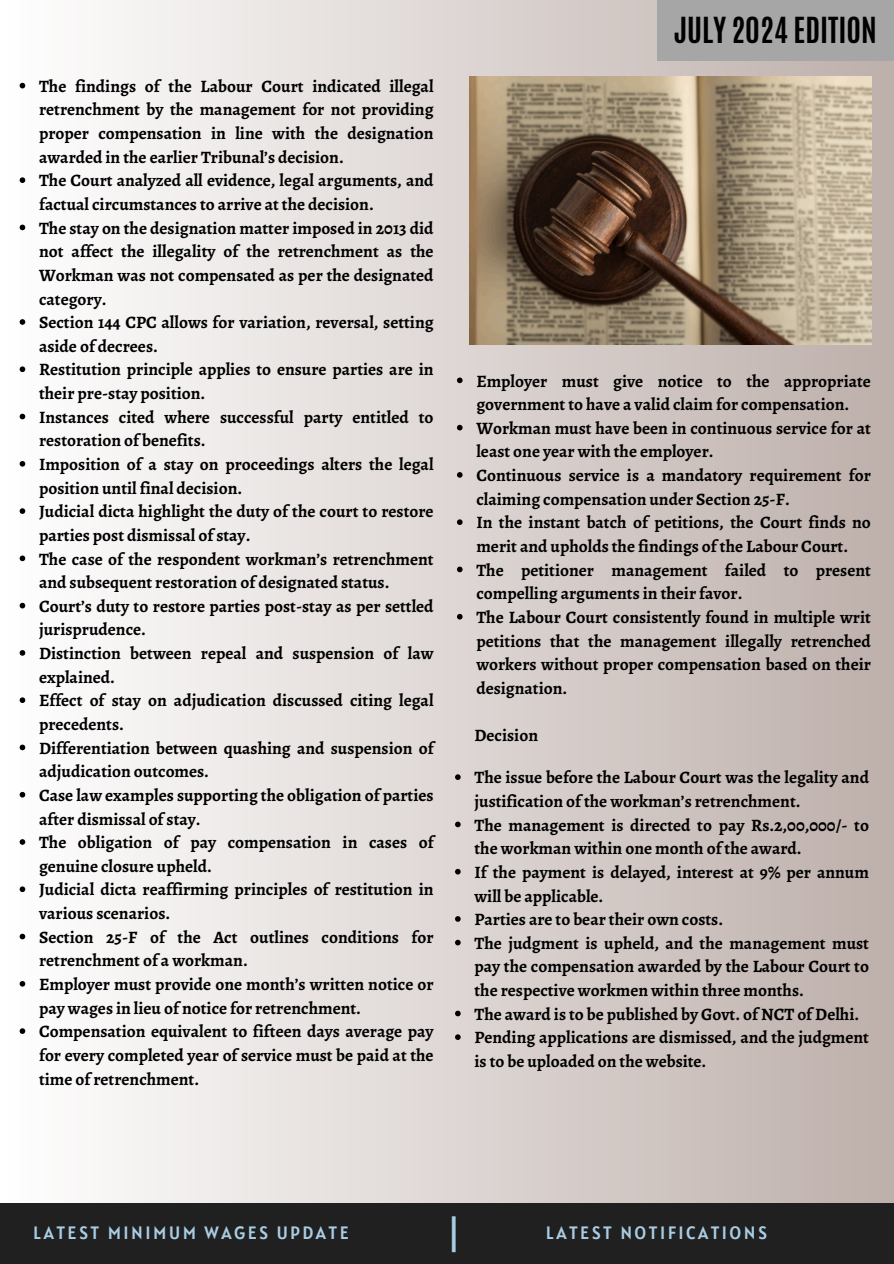
<style>
.page{position:relative;width:894px;height:1264px;background:#fff}
.page>*{position:absolute;margin:0;border:0;box-sizing:border-box;transform-origin:0 0}
.t1{font:35.85px "Alatsi";color:#a8cde4}
.t2{font:700 30px "Antonio";color:#000}
.t3{font:17.85px "Alatsi";letter-spacing:.14em;color:#a8cde4}
.t4{font:700 17.4px/23.7px "Alegreya";color:#000}
</style>
<div class="page">
<div style="left:0;top:0;width:893px;height:1263px;background:linear-gradient(to right,#fff,#bdafaa)"></div>
<div style="left:656px;top:0;width:237px;height:61px;background:#a6a6a6"></div>
<img style="left:469px;top:77px;width:402px;height:267px">
<div style="left:0;top:1203px;width:893px;height:60px;background:#202020"></div>
<svg style="left:457px;top:377px;width:5px;height:6px"></svg>
<svg style="left:457px;top:425px;width:5px;height:5px"></svg>
<svg style="left:457px;top:472px;width:5px;height:5px"></svg>
<svg style="left:457px;top:519px;width:5px;height:6px"></svg>
<svg style="left:457px;top:566px;width:5px;height:6px"></svg>
<svg style="left:457px;top:614px;width:5px;height:5px"></svg>
<svg style="left:20px;top:83px;width:5px;height:5px"></svg>
<svg style="left:20px;top:177px;width:5px;height:6px"></svg>
<svg style="left:20px;top:225px;width:5px;height:5px"></svg>
<svg style="left:20px;top:319px;width:5px;height:6px"></svg>
<svg style="left:20px;top:366px;width:5px;height:6px"></svg>
<svg style="left:20px;top:414px;width:5px;height:5px"></svg>
<svg style="left:20px;top:461px;width:5px;height:5px"></svg>
<svg style="left:20px;top:508px;width:5px;height:6px"></svg>
<svg style="left:20px;top:555px;width:5px;height:6px"></svg>
<svg style="left:20px;top:603px;width:5px;height:5px"></svg>
<svg style="left:20px;top:650px;width:5px;height:5px"></svg>
<svg style="left:20px;top:697px;width:5px;height:6px"></svg>
<svg style="left:20px;top:744px;width:5px;height:6px"></svg>
<svg style="left:20px;top:792px;width:5px;height:5px"></svg>
<svg style="left:20px;top:839px;width:5px;height:5px"></svg>
<svg style="left:20px;top:886px;width:5px;height:6px"></svg>
<svg style="left:20px;top:933px;width:5px;height:6px"></svg>
<svg style="left:20px;top:981px;width:5px;height:5px"></svg>
<svg style="left:20px;top:1028px;width:5px;height:5px"></svg>
<svg style="left:455px;top:774px;width:5px;height:6px"></svg>
<svg style="left:455px;top:821px;width:5px;height:6px"></svg>
<svg style="left:455px;top:868px;width:5px;height:6px"></svg>
<svg style="left:455px;top:916px;width:5px;height:5px"></svg>
<svg style="left:455px;top:939px;width:5px;height:6px"></svg>
<svg style="left:455px;top:1010px;width:5px;height:6px"></svg>
<svg style="left:455px;top:1034px;width:5px;height:5px"></svg>
<p class="t4" style="left:39px;top:74px;width:396px;text-align:justify">The findings of the Labour Court indicated illegal retrenchment by the management for not providing proper compensation in line with the designation awarded in the earlier Tribunal’s decision.</p>
<p class="t4" style="left:39px;top:169px;width:396px">The Court analyzed all evidence, legal arguments, and factual circumstances to arrive at the decision.</p>
<p class="t4" style="left:39px;top:216px;width:396px;text-align:justify">The stay on the designation matter imposed in 2013 did not affect the illegality of the retrenchment as the Workman was not compensated as per the designated category.</p>
<p class="t4" style="left:39px;top:310px;width:396px">Section 144 CPC allows for variation, reversal, setting aside of decrees.</p>
<p class="t4" style="left:39px;top:358px;width:396px">Restitution principle applies to ensure parties are in their pre-stay position.</p>
<p class="t4" style="left:39px;top:405px;width:396px">Instances cited where successful party entitled to restoration of benefits.</p>
<p class="t4" style="left:39px;top:452px;width:396px">Imposition of a stay on proceedings alters the legal position until final decision.</p>
<p class="t4" style="left:39px;top:499px;width:396px">Judicial dicta highlight the duty of the court to restore parties post dismissal of stay.</p>
<p class="t4" style="left:39px;top:547px;width:396px">The case of the respondent workman’s retrenchment and subsequent restoration of designated status.</p>
<p class="t4" style="left:39px;top:594px;width:396px">Court’s duty to restore parties post-stay as per settled jurisprudence.</p>
<h1 class="t4" style="left:39px;top:641px;width:396px">Distinction between repeal and suspension of law explained.</h1>
<p class="t4" style="left:39px;top:688px;width:396px">Effect of stay on adjudication discussed citing legal precedents.</p>
<p class="t4" style="left:39px;top:736px;width:396px">Differentiation between quashing and suspension of adjudication outcomes.</p>
<p class="t4" style="left:39px;top:783px;width:396px">Case law examples supporting the obligation of parties after dismissal of stay.</p>
<p class="t4" style="left:39px;top:830px;width:396px">The obligation of pay compensation in cases of genuine closure upheld.</p>
<p class="t4" style="left:39px;top:877px;width:396px">Judicial dicta reaffirming principles of restitution in various scenarios.</p>
<p class="t4" style="left:39px;top:925px;width:396px">Section 25-F of the Act outlines conditions for retrenchment of a workman.</p>
<p class="t4" style="left:39px;top:972px;width:396px">Employer must provide one month’s written notice or pay wages in lieu of notice for retrenchment.</p>
<h3 class="t4" style="left:39px;top:1019px;width:396px;text-align:justify">Compensation equivalent to fifteen days average pay for every completed year of service must be paid at the time of retrenchment.</h3>
<p class="t2" style="left:673px;top:8px;width:204px">JULY 2024 EDITION</p>
<p class="t4" style="left:476px;top:369px;width:396px">Employer must give notice to the appropriate government to have a valid claim for compensation.</p>
<p class="t4" style="left:476px;top:416px;width:396px">Workman must have been in continuous service for at least one year with the employer.</p>
<p class="t4" style="left:476px;top:463px;width:396px">Continuous service is a mandatory requirement for claiming compensation under Section 25-F.</p>
<p class="t4" style="left:476px;top:510px;width:396px">In the instant batch of petitions, the Court finds no merit and upholds the findings of the Labour Court.</p>
<p class="t4" style="left:476px;top:558px;width:396px">The petitioner management failed to present compelling arguments in their favor.</p>
<p class="t4" style="left:476px;top:605px;width:396px;text-align:justify">The Labour Court consistently found in multiple writ petitions that the management illegally retrenched workers without proper compensation based on their designation.</p>
<h2 class="t4" style="left:474px;top:723px;width:65px">Decision</h2>
<p class="t4" style="left:474px;top:765px;width:396px">The issue before the Labour Court was the legality and justification of the workman’s retrenchment.</p>
<p class="t4" style="left:474px;top:813px;width:396px">The management is directed to pay Rs.2,00,000/- to the workman within one month of the award.</p>
<p class="t4" style="left:474px;top:860px;width:396px">If the payment is delayed, interest at 9% per annum will be applicable.</p>
<p class="t4" style="left:474px;top:907px;width:250px">Parties are to bear their own costs.</p>
<p class="t4" style="left:474px;top:931px;width:396px;text-align:justify">The judgment is upheld, and the management must pay the compensation awarded by the Labour Court to the respective workmen within three months.</p>
<h2 class="t4" style="left:474px;top:1002px;width:386px">The award is to be published by Govt. of NCT of Delhi.</h2>
<p class="t4" style="left:474px;top:1025px;width:396px">Pending applications are dismissed, and the judgment is to be uploaded on the website.</p>
<p class="t3" style="left:33px;top:1221px;width:317px">LATEST MINIMUM WAGES UPDATE</p>
<p class="t1" style="left:446px;top:1209px;width:16px">|</p>
<p class="t3" style="left:545px;top:1221px;width:223px">LATEST NOTIFICATIONS</p>
</div>
